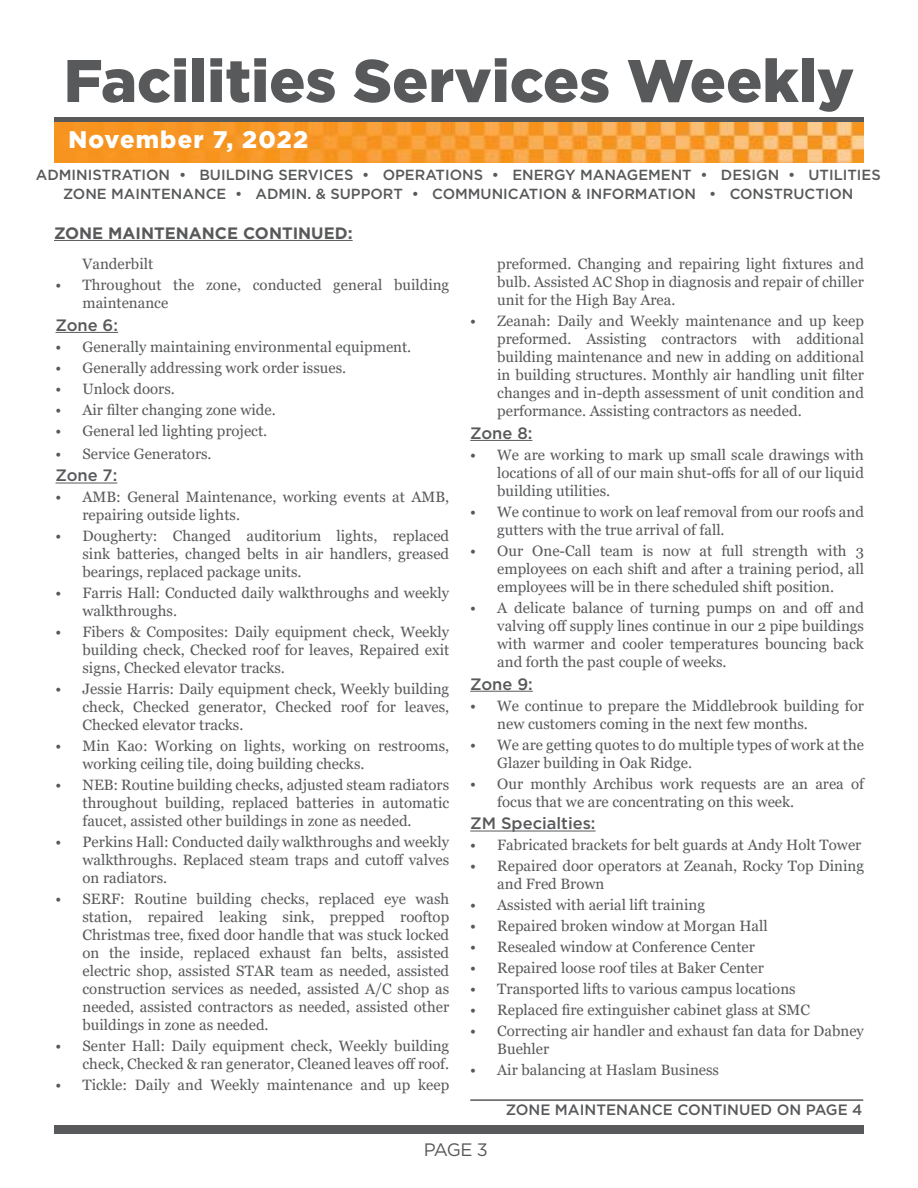
<style>
.page{position:relative;width:918px;height:1188px;background:#fff}
.page>*{position:absolute;margin:0;border:0;box-sizing:border-box;transform-origin:0 0}
.t1{font:900 60px "Gotham";color:#58595b}
.t2{font:900 24px "Gotham";letter-spacing:.05em;color:#fff}
.t3{font:18px "Gotham";color:#58595b}
.t4{font:500 16.5px "Gotham";color:#58595b}
.t5{font:700 16.5px "Gotham";color:#58595b}
.t6{font:15px/18px "Georgia";color:#58595b;text-align:justify}
.t7{font:500 15px "Gotham";color:#58595b}
.t8{font:500 14.7px/19.4px "Gotham";color:#58595b;text-align:center}
</style>
<div class="page">
<div style="left:54px;top:1125px;width:810px;height:9px;background:#58595b"></div>
<hr style="left:56px;top:332px;width:62px;height:1px;background:#58595b">
<hr style="left:56px;top:483px;width:61px;height:1px;background:#58595b">
<hr style="left:470px;top:440px;width:62px;height:1px;background:#58595b">
<hr style="left:470px;top:691px;width:63px;height:1px;background:#58595b">
<hr style="left:470px;top:831px;width:126px;height:1px;background:#58595b">
<div style="left:54px;top:117px;width:810px;height:6px;background:#58595b"></div>
<img style="left:54px;top:122px;width:810px;height:40px">
<hr style="left:470px;top:1099px;width:393px;height:2px;background:#58595b">
<hr style="left:54px;top:240px;width:299px;height:1px;background:#58595b">
<h1 class="t1" style="left:64px;top:39px;width:792px">Facilities Services Weekly</h1>
<h2 class="t2" style="left:68px;top:123px;width:241px">November 7, 2022</h2>
<p class="t8" style="left:36px;top:165px;width:846px">ADMINISTRATION • BUILDING SERVICES • OPERATIONS • ENERGY MANAGEMENT • DESIGN • UTILITIES<br>ZONE MAINTENANCE • ADMIN. &amp; SUPPORT • COMMUNICATION &amp; INFORMATION • CONSTRUCTION</p>
<p class="t5" style="left:54px;top:222px;width:300px">ZONE MAINTENANCE CONTINUED:</p>
<p class="t6" style="left:82px;top:255px;width:72px">Vanderbilt</p>
<p class="t6" style="left:82px;top:276px;width:368px;text-indent:-27px">• Throughout the zone, conducted general building maintenance</p>
<p class="t4" style="left:56px;top:314px;width:64px">Zone 6:</p>
<p class="t6" style="left:56px;top:338px;width:357px">• Generally maintaining environmental equipment.</p>
<p class="t6" style="left:56px;top:359px;width:292px">• Generally addressing work order issues.</p>
<p class="t6" style="left:56px;top:380px;width:121px">• Unlock doors.</p>
<p class="t6" style="left:56px;top:401px;width:222px">• Air filter changing zone wide.</p>
<p class="t6" style="left:56px;top:422px;width:213px">• General led lighting project.</p>
<p class="t6" style="left:56px;top:445px;width:158px">• Service Generators.</p>
<p class="t4" style="left:56px;top:465px;width:63px">Zone 7:</p>
<p class="t6" style="left:82px;top:489px;width:368px;text-indent:-27px">• AMB: General Maintenance, working events at AMB, repairing outside lights.</p>
<p class="t6" style="left:82px;top:528px;width:368px;text-indent:-27px">• Dougherty: Changed auditorium lights, replaced sink batteries, changed belts in air handlers, greased bearings, replaced package units.</p>
<p class="t6" style="left:82px;top:585px;width:368px;text-indent:-27px">• Farris Hall: Conducted daily walkthroughs and weekly walkthroughs.</p>
<p class="t6" style="left:82px;top:624px;width:368px;text-indent:-27px">• Fibers &amp; Composites: Daily equipment check, Weekly building check, Checked roof for leaves, Repaired exit signs, Checked elevator tracks.</p>
<p class="t6" style="left:82px;top:681px;width:368px;text-indent:-27px">• Jessie Harris: Daily equipment check, Weekly building check, Checked generator, Checked roof for leaves, Checked elevator tracks.</p>
<p class="t6" style="left:82px;top:738px;width:368px;text-indent:-27px">• Min Kao: Working on lights, working on restrooms, working ceiling tile, doing building checks.</p>
<p class="t6" style="left:82px;top:777px;width:368px;text-indent:-27px">• NEB: Routine building checks, adjusted steam radiators throughout building, replaced batteries in automatic faucet, assisted other buildings in zone as needed.</p>
<p class="t6" style="left:82px;top:834px;width:368px;text-indent:-27px">• Perkins Hall: Conducted daily walkthroughs and weekly walkthroughs. Replaced steam traps and cutoff valves on radiators.</p>
<p class="t6" style="left:82px;top:891px;width:368px;text-indent:-27px">• SERF: Routine building checks, replaced eye wash station, repaired leaking sink, prepped rooftop Christmas tree, fixed door handle that was stuck locked on the inside, replaced exhaust fan belts, assisted electric shop, assisted STAR team as needed, assisted construction services as needed, assisted A/C shop as needed, assisted contractors as needed, assisted other buildings in zone as needed.</p>
<p class="t6" style="left:56px;top:1038px;width:395px;text-align:right">• Senter Hall: Daily equipment check, Weekly building check, Checked &amp; ran generator, Cleaned leaves off roof.</p>
<p class="t6" style="left:56px;top:1077px;width:395px">• Tickle: Daily and Weekly maintenance and up keep</p>
<p class="t6" style="left:497px;top:255px;width:368px">preformed. Changing and repairing light fixtures and bulb. Assisted AC Shop in diagnosis and repair of chiller unit for the High Bay Area.</p>
<p class="t6" style="left:497px;top:312px;width:368px;text-indent:-27px">• Zeanah: Daily and Weekly maintenance and up keep preformed. Assisting contractors with additional building maintenance and new in adding on additional in building structures. Monthly air handling unit filter changes and in-depth assessment of unit condition and performance. Assisting contractors as needed.</p>
<p class="t4" style="left:470px;top:422px;width:64px">Zone 8:</p>
<p class="t6" style="left:497px;top:446px;width:368px;text-indent:-27px">• We are working to mark up small scale drawings with locations of all of our main shut-offs for all of our liquid building utilities.</p>
<p class="t6" style="left:497px;top:503px;width:368px;text-indent:-27px">• We continue to work on leaf removal from our roofs and gutters with the true arrival of fall.</p>
<p class="t6" style="left:497px;top:542px;width:368px;text-indent:-27px">• Our One-Call team is now at full strength with 3 employees on each shift and after a training period, all employees will be in there scheduled shift position.</p>
<p class="t6" style="left:497px;top:599px;width:368px;text-indent:-27px">• A delicate balance of turning pumps on and off and valving off supply lines continue in our 2 pipe buildings with warmer and cooler temperatures bouncing back and forth the past couple of weeks.</p>
<p class="t4" style="left:470px;top:673px;width:64px">Zone 9:</p>
<p class="t6" style="left:497px;top:697px;width:368px;text-indent:-27px">• We continue to prepare the Middlebrook building for new customers coming in the next few months.</p>
<p class="t6" style="left:497px;top:736px;width:368px;text-indent:-27px">• We are getting quotes to do multiple types of work at the<br>Glazer building in Oak Ridge.</p>
<p class="t6" style="left:497px;top:775px;width:368px;text-indent:-27px">• Our monthly Archibus work requests are an area of focus that we are concentrating on this week.</p>
<p class="t4" style="left:470px;top:813px;width:127px">ZM Specialties:</p>
<p class="t6" style="left:470px;top:837px;width:393px">• Fabricated brackets for belt guards at Andy Holt Tower</p>
<p class="t6" style="left:497px;top:858px;width:368px;text-indent:-27px">• Repaired door operators at Zeanah, Rocky Top Dining and Fred Brown</p>
<p class="t6" style="left:470px;top:897px;width:236px">• Assisted with aerial lift training</p>
<p class="t6" style="left:470px;top:918px;width:299px">• Repaired broken window at Morgan Hall</p>
<p class="t6" style="left:470px;top:939px;width:286px">• Resealed window at Conference Center</p>
<p class="t6" style="left:470px;top:960px;width:295px">• Repaired loose roof tiles at Baker Center</p>
<p class="t6" style="left:470px;top:981px;width:327px">• Transported lifts to various campus locations</p>
<p class="t6" style="left:470px;top:1002px;width:341px">• Replaced fire extinguisher cabinet glass at SMC</p>
<p class="t6" style="left:497px;top:1023px;width:368px;text-indent:-27px">• Correcting air handler and exhaust fan data for Dabney<br>Buehler</p>
<p class="t6" style="left:470px;top:1062px;width:250px">• Air balancing at Haslam Business</p>
<p class="t7" style="left:506px;top:1100px;width:358px">ZONE MAINTENANCE CONTINUED ON PAGE 4</p>
<p class="t3" style="left:424px;top:1138px;width:66px">PAGE 3</p>
</div>
